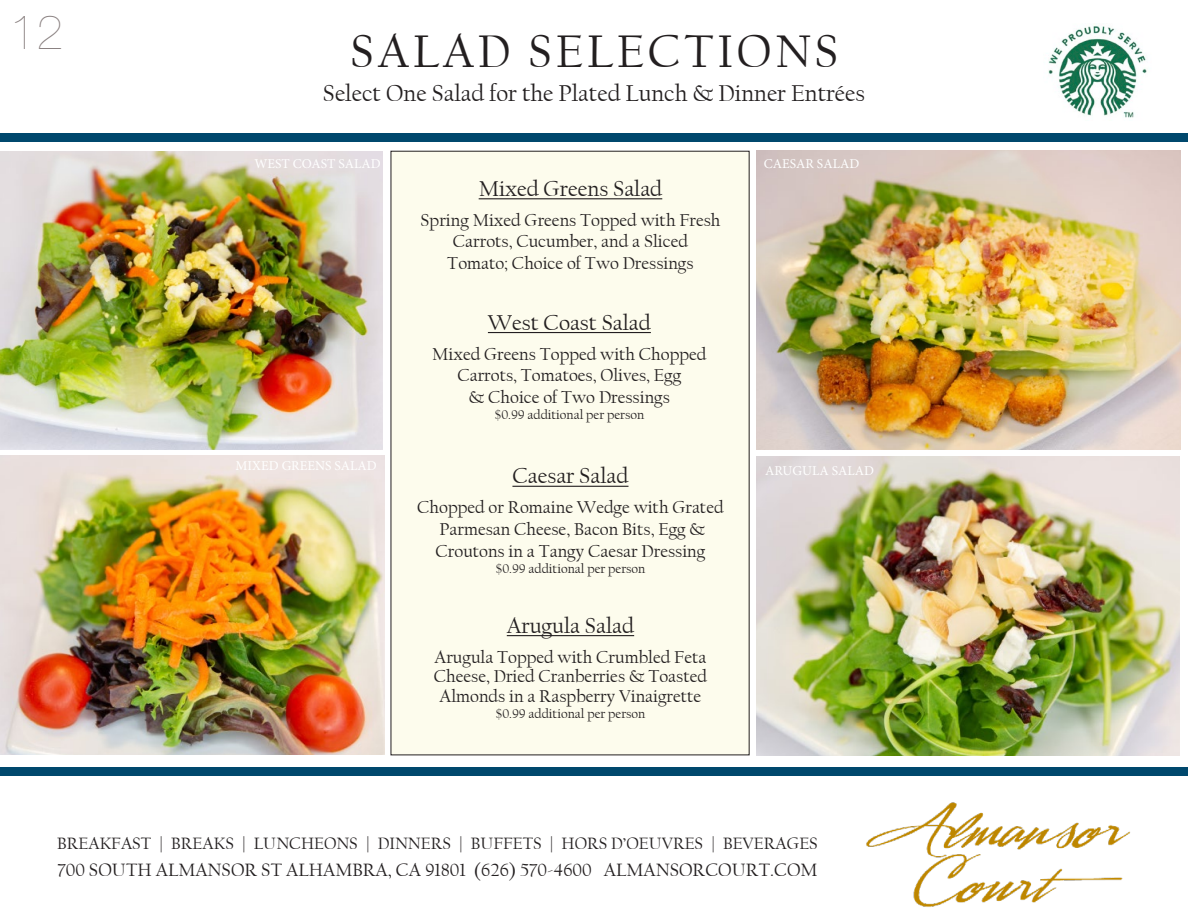
<style>
.page{position:relative;width:1188px;height:918px;background:#fff}
.page>*{position:absolute;margin:0;border:0;box-sizing:border-box;transform-origin:0 0}
.t1{font:48px "Californian FB";letter-spacing:.075em;color:#231f20}
.t2{font:200 48px "Helvetica Neue";color:#887f7f}
.t3{font:24px "Californian FB";color:#231f20}
.t4{font:22.5px "Californian FB";color:#231f20}
.t5{font:18.75px "Californian FB";color:#231f20}
.t6{font:18px/21.6px "Californian FB";color:#231f20;text-align:center}
.t7{font:17.25px "Californian FB";color:#231f20}
.t8{font:13.5px "Californian FB";color:#231f20}
.t9{font:13.5px "Minion Pro";color:#fff}
</style>
<div class="page">
<div style="left:0;top:133px;width:1188px;height:9px;background:#00486d"></div>
<div style="left:0;top:767px;width:1188px;height:9px;background:#00486d"></div>
<img style="left:866px;top:802px;width:265px;height:105px">
<img style="left:1048px;top:26px;width:99px;height:92px">
<img style="left:756px;top:151px;width:424px;height:299px">
<img style="left:0;top:151px;width:383px;height:298px">
<img style="left:756px;top:456px;width:423px;height:299px">
<div style="left:391px;top:151px;width:358px;height:604px;background:#fdfced"></div>
<hr style="left:488px;top:332px;width:163px;height:1px;background:#231f20">
<hr style="left:507px;top:635px;width:127px;height:1px;background:#231f20">
<hr style="left:512px;top:486px;width:117px;height:1px;background:#231f20">
<hr style="left:479px;top:198px;width:183px;height:1px;background:#231f20">
<img style="left:0;top:455px;width:385px;height:299px">
<h1 class="t2" style="left:10px;top:-5px;width:55px">12</h1>
<h1 class="t1" style="left:350px;top:25px;width:490px">SALAD SELECTIONS</h1>
<h2 class="t3" style="left:323px;top:80px;width:544px">Select One Salad for the Plated Lunch &amp; Dinner Entrées</h2>
<p class="t9" style="left:254px;top:155px;width:128px">WEST COAST SALAD</p>
<p class="t9" style="left:764px;top:155px;width:97px">CAESAR SALAD</p>
<p class="t4" style="left:479px;top:176px;width:185px">Mixed Greens Salad</p>
<p class="t6" style="left:421px;top:209px;width:301px">Spring Mixed Greens Topped with Fresh<br>Carrots, Cucumber, and a Sliced<br>Tomato; Choice of Two Dressings</p>
<p class="t9" style="left:236px;top:456px;width:143px">MIXED GREENS SALAD</p>
<p class="t4" style="left:488px;top:310px;width:164px">West Coast Salad</p>
<p class="t6" style="left:432px;top:343px;width:276px">Mixed Greens Topped with Chopped<br>Carrots, Tomatoes, Olives, Egg<br>&amp; Choice of Two Dressings</p>
<p class="t8" style="left:494px;top:407px;width:151px">$0.99 additional per person</p>
<p class="t4" style="left:512px;top:464px;width:118px">Caesar Salad</p>
<p class="t6" style="left:417px;top:497px;width:308px">Chopped or Romaine Wedge with Grated<br>Parmesan Cheese, Bacon Bits, Egg &amp;<br>Croutons in a Tangy Caesar Dressing</p>
<p class="t8" style="left:496px;top:561px;width:151px">$0.99 additional per person</p>
<p class="t4" style="left:507px;top:613px;width:129px">Arugula Salad</p>
<p class="t6" style="left:434px;top:647px;width:275px;line-height:19.5px">Arugula Topped with Crumbled Feta<br>Cheese, Dried Cranberries &amp; Toasted<br>Almonds in a Raspberry Vinaigrette</p>
<p class="t8" style="left:496px;top:706px;width:151px">$0.99 additional per person</p>
<p class="t9" style="left:765px;top:461px;width:110px">ARUGULA SALAD</p>
<p class="t7" style="left:57px;top:833px;width:762px">BREAKFAST | BREAKS | LUNCHEONS | DINNERS | BUFFETS | HORS D’OEUVRES | BEVERAGES</p>
<p class="t5" style="left:58px;top:859px;width:762px">700 SOUTH ALMANSOR ST ALHAMBRA, CA 91801 (626) 570-4600 ALMANSORCOURT.COM</p>
</div>
